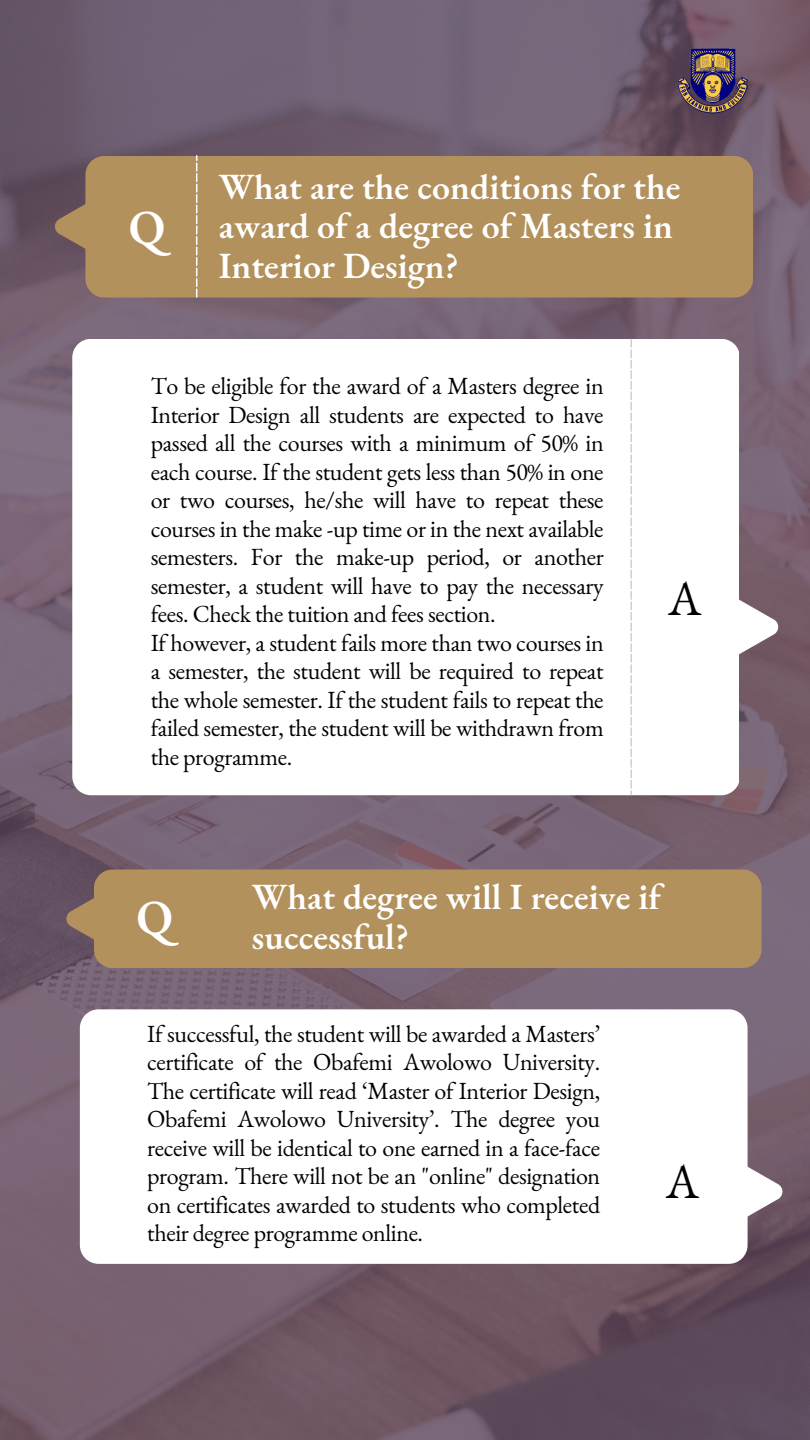
<style>
.page{position:relative;width:810px;height:1440px;background:#fff}
.page>*{position:absolute;margin:0;border:0;box-sizing:border-box;transform-origin:0 0}
.t1{font:600 48px "EB Garamond";color:#fff}
.t2{font:48px "EB Garamond";color:#000}
.t3{font:600 36px/39.8px "EB Garamond";color:#fff}
.t4{font:24px/28.5px "EB Garamond";letter-spacing:-.015em;color:#000;text-align:justify}
</style>
<div class="page">
<img style="left:0;top:0;width:810px;height:1440px">
<div style="left:85px;top:156px;width:668px;height:142px;background:#b3915c"></div>
<svg style="left:196px;top:155px;width:1px;height:143px"></svg>
<svg style="left:739px;top:595px;width:39px;height:64px"></svg>
<svg style="left:72px;top:339px;width:667px;height:456px"></svg>
<svg style="left:630px;top:339px;width:2px;height:456px"></svg>
<img style="left:678px;top:48px;width:71px;height:66px">
<svg style="left:55px;top:203px;width:43px;height:47px;background:#9a7c5b"></svg>
<svg style="left:66px;top:895px;width:28px;height:47px"></svg>
<div style="left:94px;top:870px;width:668px;height:98px;background:#b3915c"></div>
<svg style="left:748px;top:1160px;width:34px;height:64px"></svg>
<svg style="left:80px;top:1009px;width:668px;height:255px"></svg>
<h1 class="t1" style="left:129px;top:195px;width:38px">Q</h1>
<p class="t3" style="left:219px;top:166px;width:463px">What are the conditions for the award of a degree of Masters in<br>Interior Design?</p>
<p class="t4" style="left:151px;top:372px;width:454px">To be eligible for the award of a Masters degree in Interior Design all students are expected to have passed all the courses with a minimum of 50% in each course. If the student gets less than 50% in one or two courses, he/she will have to repeat these courses in the make -up time or in the next available semesters. For the make-up period, or another semester, a student will have to pay the necessary fees. Check the tuition and fees section.</p>
<p class="t4" style="left:151px;top:628px;width:454px">If however, a student fails more than two courses in a semester, the student will be required to repeat the whole semester. If the student fails to repeat the failed semester, the student will be withdrawn from the programme.</p>
<p class="t2" style="left:668px;top:566px;width:35px">A</p>
<h1 class="t1" style="left:137px;top:885px;width:38px">Q</h1>
<p class="t3" style="left:252px;top:877px;width:411px">What degree will I receive if</p>
<p class="t3" style="left:252px;top:916px;width:159px">successful?</p>
<p class="t4" style="left:147px;top:1019px;width:454px">If successful, the student will be awarded a Masters’ certificate of the Obafemi Awolowo University.<br>The certificate will read ‘Master of Interior Design, Obafemi Awolowo University’. The degree you receive will be identical to one earned in a face-face program. There will not be an "online" designation on certificates awarded to students who completed their degree programme online.</p>
<p class="t2" style="left:666px;top:1150px;width:35px">A</p>
</div>
